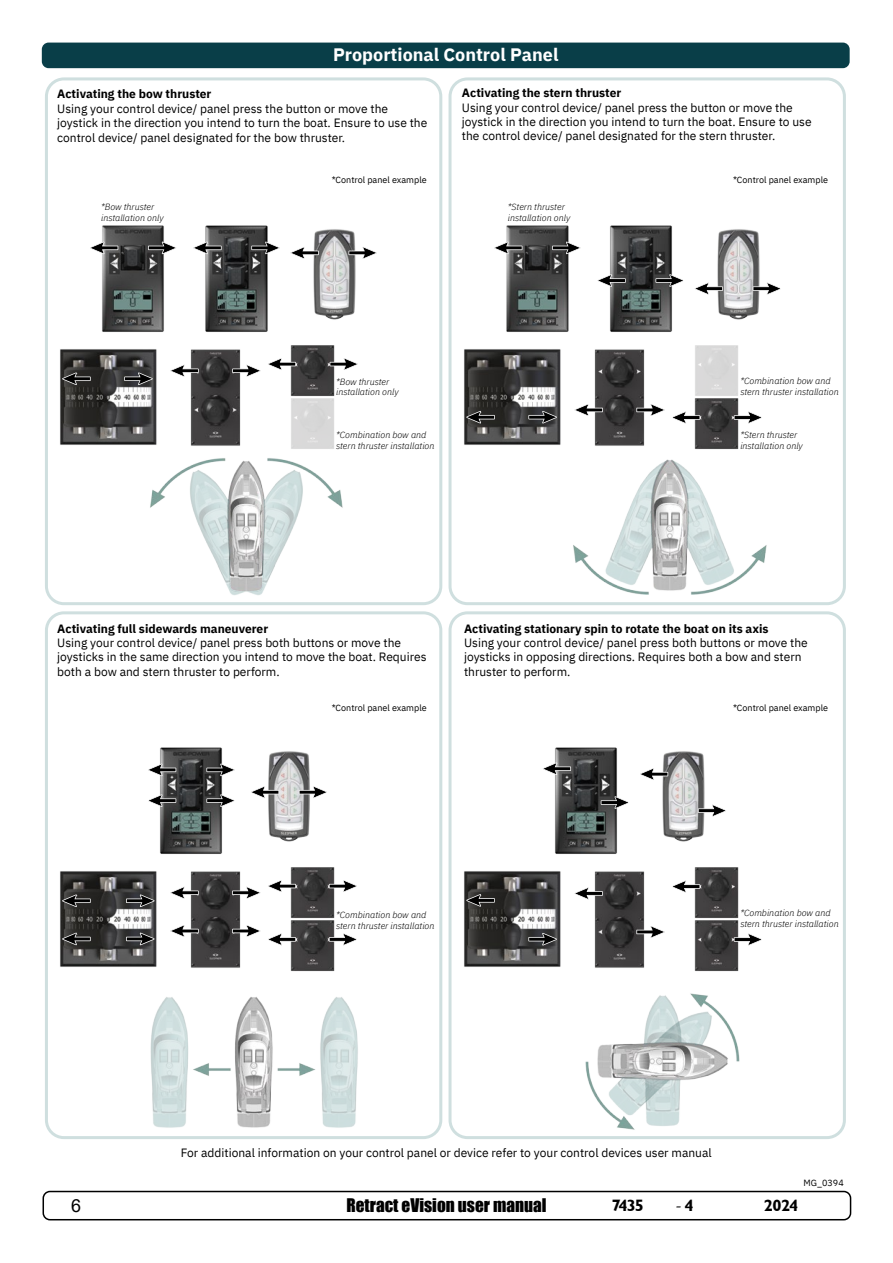
<style>
.page{position:relative;width:893px;height:1263px;background:#fff}
.page>*{position:absolute;margin:0;border:0;box-sizing:border-box;transform-origin:0 0}
.t1{font:700 18px "IBM Plex Sans";color:#fff}
.t2{font:18px "Minion Pro";color:#000}
.t3{font:18px "Arial";color:#000}
.t4{font:17.25px "Impact";color:#000}
.t5{font:16.5px "Garrison Sans BOLD";letter-spacing:-.055em;color:#000}
.t6{font:12px/14.4px "IBM Plex Sans";color:#000}
.t7{font:italic 300 9px/10.8px "IBM Plex Sans";color:#000}
.t8{font:9px "IBM Plex Sans";color:#000}
.s1{font-weight:700}
.s2{font-family:"Garrison Sans BOLD";font-size:16.5px}
</style>
<div class="page">
<div style="left:43px;top:1191px;width:808px;height:29px;border:2px solid #000;border-radius:7px"></div>
<img style="left:313px;top:229px;width:43px;height:91px">
<div style="left:45px;top:77px;width:397px;height:528px;border:3px solid #cfdfdf;border-radius:17px"></div>
<div style="left:448px;top:77px;width:398px;height:528px;border:3px solid #cfdfdf;border-radius:17px"></div>
<div style="left:45px;top:611px;width:397px;height:528px;border:3px solid #cfdfdf;border-radius:17px"></div>
<div style="left:448px;top:611px;width:398px;height:528px;border:3px solid #cfdfdf;border-radius:17px"></div>
<div style="left:42px;top:43px;width:808px;height:25px;background:#093e48;border-radius:7px"></div>
<img style="left:190px;top:349px;width:51px;height:97px">
<img style="left:290px;top:345px;width:45px;height:48px">
<img style="left:290px;top:393px;width:45px;height:56px">
<img style="left:60px;top:349px;width:97px;height:96px">
<img style="left:102px;top:225px;width:62px;height:107px">
<img style="left:205px;top:225px;width:63px;height:107px">
<svg style="left:90px;top:242px;width:28px;height:12px"></svg>
<svg style="left:148px;top:242px;width:28px;height:12px"></svg>
<svg style="left:290px;top:247px;width:29px;height:12px"></svg>
<svg style="left:348px;top:247px;width:29px;height:12px"></svg>
<svg style="left:170px;top:364px;width:29px;height:13px"></svg>
<svg style="left:232px;top:364px;width:29px;height:13px"></svg>
<svg style="left:62px;top:372px;width:29px;height:13px"></svg>
<svg style="left:124px;top:372px;width:29px;height:13px"></svg>
<svg style="left:268px;top:358px;width:28px;height:12px"></svg>
<svg style="left:330px;top:358px;width:28px;height:12px"></svg>
<svg style="left:193px;top:242px;width:29px;height:12px"></svg>
<svg style="left:251px;top:242px;width:29px;height:12px"></svg>
<img style="left:717px;top:229px;width:43px;height:91px">
<img style="left:594px;top:349px;width:51px;height:97px">
<div style="left:695px;top:345px;width:43px;height:48px;background:#d9d9d9"></div>
<img style="left:694px;top:393px;width:45px;height:57px">
<img style="left:464px;top:349px;width:97px;height:96px">
<img style="left:506px;top:225px;width:63px;height:107px">
<img style="left:610px;top:225px;width:62px;height:107px">
<svg style="left:494px;top:242px;width:28px;height:12px"></svg>
<svg style="left:552px;top:242px;width:29px;height:12px"></svg>
<svg style="left:695px;top:282px;width:28px;height:13px"></svg>
<svg style="left:753px;top:282px;width:28px;height:13px"></svg>
<svg style="left:574px;top:404px;width:29px;height:12px"></svg>
<svg style="left:636px;top:404px;width:29px;height:12px"></svg>
<svg style="left:466px;top:411px;width:29px;height:12px"></svg>
<svg style="left:528px;top:411px;width:29px;height:12px"></svg>
<svg style="left:672px;top:411px;width:28px;height:13px"></svg>
<svg style="left:734px;top:411px;width:28px;height:13px"></svg>
<svg style="left:597px;top:274px;width:29px;height:13px"></svg>
<svg style="left:655px;top:274px;width:28px;height:13px"></svg>
<img style="left:268px;top:751px;width:42px;height:91px">
<img style="left:190px;top:871px;width:51px;height:97px">
<img style="left:290px;top:867px;width:45px;height:48px">
<img style="left:290px;top:915px;width:45px;height:57px">
<img style="left:60px;top:871px;width:97px;height:96px">
<img style="left:160px;top:747px;width:62px;height:107px">
<svg style="left:251px;top:786px;width:28px;height:12px"></svg>
<svg style="left:299px;top:786px;width:28px;height:12px"></svg>
<svg style="left:170px;top:886px;width:29px;height:13px"></svg>
<svg style="left:170px;top:925px;width:29px;height:12px"></svg>
<svg style="left:232px;top:886px;width:29px;height:13px"></svg>
<svg style="left:232px;top:925px;width:29px;height:12px"></svg>
<svg style="left:62px;top:894px;width:29px;height:13px"></svg>
<svg style="left:62px;top:933px;width:29px;height:12px"></svg>
<svg style="left:126px;top:894px;width:29px;height:13px"></svg>
<svg style="left:126px;top:933px;width:29px;height:12px"></svg>
<svg style="left:268px;top:880px;width:28px;height:12px"></svg>
<svg style="left:268px;top:933px;width:28px;height:13px"></svg>
<svg style="left:329px;top:880px;width:28px;height:12px"></svg>
<svg style="left:329px;top:933px;width:28px;height:13px"></svg>
<svg style="left:148px;top:763px;width:28px;height:13px"></svg>
<svg style="left:148px;top:794px;width:28px;height:13px"></svg>
<svg style="left:206px;top:763px;width:29px;height:13px"></svg>
<svg style="left:206px;top:794px;width:29px;height:13px"></svg>
<img style="left:662px;top:751px;width:43px;height:91px">
<img style="left:594px;top:871px;width:51px;height:97px">
<img style="left:694px;top:867px;width:45px;height:48px">
<img style="left:694px;top:915px;width:45px;height:57px">
<img style="left:464px;top:871px;width:97px;height:96px">
<img style="left:555px;top:747px;width:62px;height:107px">
<svg style="left:640px;top:768px;width:28px;height:12px"></svg>
<svg style="left:698px;top:804px;width:28px;height:13px"></svg>
<svg style="left:574px;top:887px;width:29px;height:13px"></svg>
<svg style="left:636px;top:926px;width:29px;height:12px"></svg>
<svg style="left:466px;top:894px;width:29px;height:13px"></svg>
<svg style="left:528px;top:933px;width:29px;height:12px"></svg>
<svg style="left:672px;top:880px;width:28px;height:13px"></svg>
<svg style="left:734px;top:933px;width:28px;height:13px"></svg>
<svg style="left:543px;top:762px;width:28px;height:13px"></svg>
<svg style="left:601px;top:796px;width:28px;height:13px"></svg>
<img style="left:150px;top:997px;width:208px;height:131px">
<img style="left:585px;top:993px;width:155px;height:137px">
<img style="left:573px;top:459px;width:194px;height:135px">
<img style="left:150px;top:458px;width:193px;height:137px">
<p class="t1" style="left:333px;top:40px;width:227px">Proportional Control Panel</p>
<p class="t6" style="left:57px;top:86px;width:372px"><span class="s1">Activating the bow thruster<br></span>Using your control device/ panel press the button or move the joystick in the direction you intend to turn the boat. Ensure to use the control device/ panel designated for the bow thruster.</p>
<p class="t6" style="left:462px;top:85px;width:351px"><span class="s1">Activating the stern thruster<br></span>Using your control device/ panel press the button or move the joystick in the direction you intend to turn the boat. Ensure to use the control device/ panel designated for the stern thruster.</p>
<p class="t7" style="left:101px;top:200px;width:64px">*Bow thruster installation only</p>
<p class="t8" style="left:332px;top:173px;width:97px">*Control panel example</p>
<p class="t8" style="left:733px;top:173px;width:97px">*Control panel example</p>
<p class="t7" style="left:508px;top:200px;width:64px">*Stern thruster installation only</p>
<p class="t7" style="left:740px;top:375px;width:100px">*Combination bow and stern thruster installation</p>
<p class="t7" style="left:336px;top:375px;width:64px">*Bow thruster installation only</p>
<p class="t7" style="left:336px;top:428px;width:100px">*Combination bow and stern thruster installation</p>
<p class="t7" style="left:740px;top:428px;width:64px">*Stern thruster installation only</p>
<p class="t6" style="left:57px;top:620px;width:371px"><span class="s1">Activating full sidewards maneuverer<br></span>Using your control device/ panel press both buttons or move the joysticks in the same direction you intend to move the boat. Requires both a bow and stern thruster to perform.</p>
<p class="t6" style="left:464px;top:620px;width:345px"><span class="s1">Activating stationary spin to rotate the boat on its axis<br></span>Using your control device/ panel press both buttons or move the joysticks in opposing directions. Requires both a bow and stern thruster to perform.</p>
<p class="t8" style="left:332px;top:701px;width:97px">*Control panel example</p>
<p class="t8" style="left:733px;top:701px;width:97px">*Control panel example</p>
<p class="t7" style="left:336px;top:909px;width:100px">*Combination bow and stern thruster installation</p>
<p class="t7" style="left:740px;top:906px;width:100px">*Combination bow and stern thruster installation</p>
<p class="t6" style="left:181px;top:1144px;width:532px">For additional information on your control panel or device refer to your control devices user manual</p>
<p class="t8" style="left:803px;top:1176px;width:42px">MG_0394</p>
<h1 class="t3" style="left:71px;top:1193px;width:12px">6</h1>
<h2 class="t4" style="left:346px;top:1192px;width:201px">Retract eVision user manual</h2>
<h3 class="t5" style="left:612px;top:1196px;width:34px">7435</h3>
<h1 class="t2" style="left:675px;top:1193px;width:20px">-<span class="s2">4</span></h1>
<h3 class="t5" style="left:764px;top:1196px;width:36px">2024</h3>
</div>
